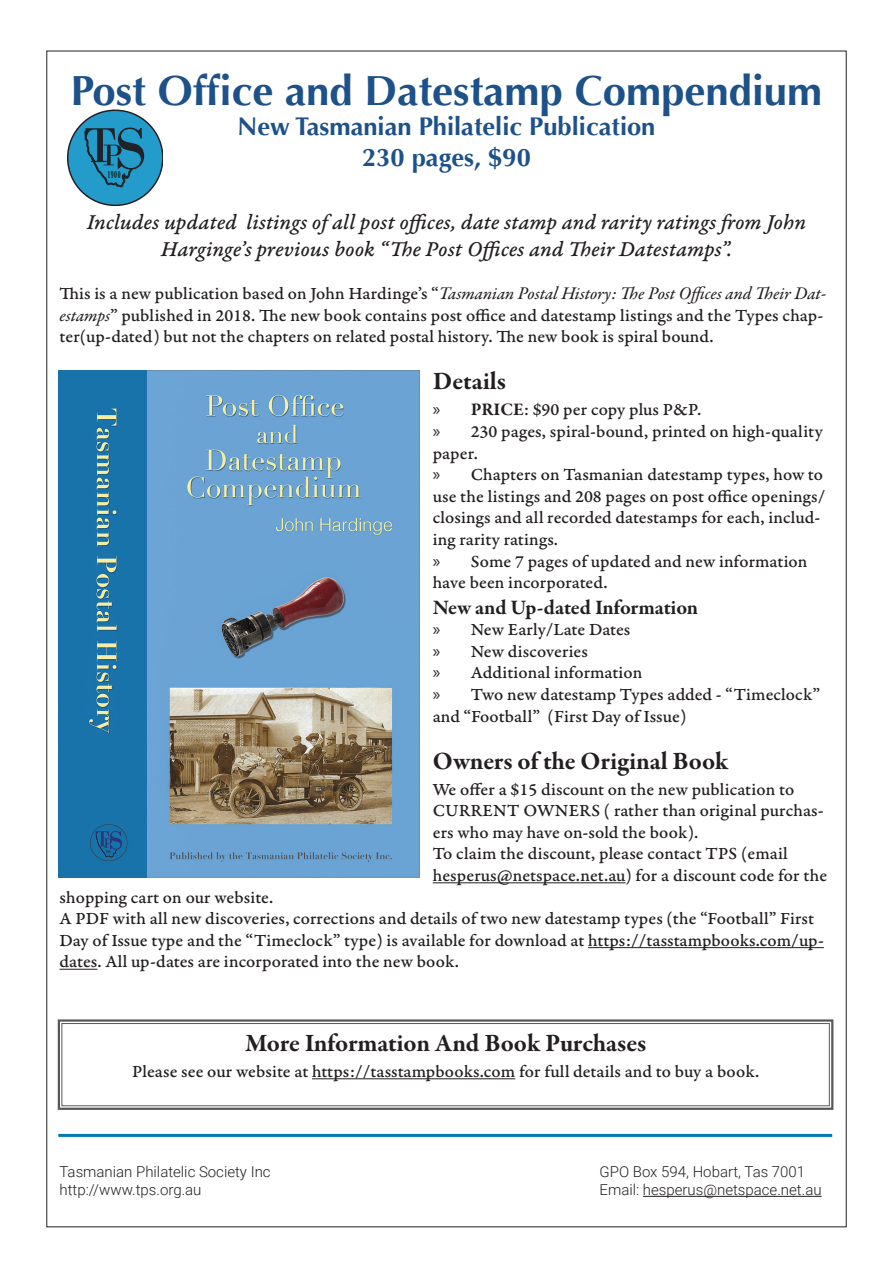
<style>
.page{position:relative;width:893px;height:1263px;background:#fff}
.page>*{position:absolute;margin:0;border:0;box-sizing:border-box;transform-origin:0 0}
.Chapter_Heading{font:700 42px "Optima";color:#1d5189}
.Body_Heading{font:700 25.5px "Garamond Premr Pro";color:#231f20}
.Chapter_Heading-2{font:700 25.5px "Optima";color:#1d5189}
.t1{font:22.5px/27px "Garamond Premr Pro Med It Capt";color:#231f20;text-align:center}
.Dot_points{font:700 21px "Garamond Premr Pro";letter-spacing:-.01em;color:#231f20}
.t2{font:18px/21.6px "Garamond Premr Pro Med Capt";color:#231f20}
.t3{font:300 15px "Roboto";color:#231f20}
.t4{font:9.3px "Birch Std";color:#050504}
.s1{font-family:"Garamond Premr Pro Med It"}
.s2{font-family:"Myriad Pro"}
.s3{font-family:"Garamond Premr Pro";font-weight:700}
</style>
<div class="page">
<hr style="left:433px;top:882px;width:192px;height:1px;background:#231f20">
<hr style="left:588px;top:947px;width:236px;height:1px;background:#231f20">
<hr style="left:60px;top:969px;width:37px;height:1px;background:#231f20">
<div style="left:68px;top:110px;width:95px;height:95px;background:#239ccc;border-radius:50%"></div>
<svg style="left:84px;top:128px;width:60px;height:60px"></svg>
<hr style="left:643px;top:1196px;width:179px;height:1px;background:#231f20">
<img style="left:58px;top:371px;width:362px;height:506px">
<svg style="left:57px;top:1019px;width:777px;height:91px"></svg>
<hr style="left:58px;top:1134px;width:774px;height:3px;background:#007bb3">
<p class="Chapter_Heading" style="left:71px;top:66px;width:753px">Post Office and Datestamp Compendium</p>
<p class="Chapter_Heading-2" style="left:238px;top:112px;width:419px">New Tasmanian Philatelic Publication</p>
<p class="Chapter_Heading-2" style="left:362px;top:142px;width:170px">230 pages, $90</p>
<p class="t4" style="left:108px;top:169px;width:14px">1900</p>
<p class="t1" style="left:87px;top:210px;width:721px">Includes updated listings of all post offices, date stamp and rarity ratings from John<br>Harginge’s previous book “The Post Offices and Their Datestamps”.</p>
<p class="t2" style="left:60px;top:283px;width:768px">This is a new publication based on John Hardinge’s “<span class="s1">Tasmanian Postal History: The Post Offices and Their Dat&shy;estamps</span>” published in 2018. The new book contains post office and datestamp listings and the Types chap&shy;ter(up-dated) but not the chapters on related postal history. The new book is spiral bound.</p>
<p class="Body_Heading" style="left:433px;top:366px;width:75px">Details</p>
<p class="t2" style="left:433px;top:399px;width:270px"><span class="s2">»</span> <span class="s3">PRICE</span>: $90 per copy plus P&amp;P.</p>
<p class="t2" style="left:433px;top:421px;width:392px"><span class="s2">»</span> 230 pages, spiral-bound, printed on high-quality paper.</p>
<p class="t2" style="left:433px;top:464px;width:394px"><span class="s2">»</span> Chapters on Tasmanian datestamp types, how to use the listings and 208 pages on post office openings/ closings and all recorded datestamps for each, includ&shy;ing rarity ratings.</p>
<p class="t2" style="left:433px;top:550px;width:376px"><span class="s2">»</span> Some 7 pages of updated and new information have been incorporated.</p>
<p class="Dot_points" style="left:433px;top:594px;width:267px">New and Up-dated Information</p>
<p class="t2" style="left:433px;top:619px;width:199px"><span class="s2">»</span> New Early/Late Dates</p>
<p class="t2" style="left:433px;top:641px;width:157px"><span class="s2">»</span> New discoveries</p>
<p class="t2" style="left:433px;top:662px;width:211px"><span class="s2">»</span> Additional information</p>
<p class="t2" style="left:433px;top:684px;width:389px"><span class="s2">»</span> Two new datestamp Types added - “Timeclock” and “Football” (First Day of Issue)</p>
<p class="Body_Heading" style="left:433px;top:745px;width:297px">Owners of the Original Book</p>
<p class="t2" style="left:433px;top:778px;width:392px">We offer a $15 discount on the new publication to<br>CURRENT OWNERS ( rather than original purchas&shy;ers who may have on-sold the book).</p>
<p class="t2" style="left:433px;top:843px;width:396px">To claim the discount, please contact TPS (email hesperus@netspace.net.au) for a discount code for the</p>
<p class="t2" style="left:60px;top:886px;width:215px">shopping cart on our website.</p>
<p class="t2" style="left:60px;top:908px;width:766px">A PDF with all new discoveries, corrections and details of two new datestamp types (the “Football” First<br>Day of Issue type and the “Timeclock” type) is available for download at https://tasstampbooks.com/up&shy;dates. All up-dates are incorporated into the new book.</p>
<p class="Body_Heading" style="left:245px;top:1027px;width:403px">More Information And Book Purchases</p>
<p class="t2" style="left:132px;top:1061px;width:628px">Please see our website at https://tasstampbooks.com for full details and to buy a book.</p>
<p class="t3" style="left:60px;top:1161px;width:213px">Tasmanian Philatelic Society Inc</p>
<p class="t3" style="left:600px;top:1161px;width:207px">GPO Box 594, Hobart, Tas 7001</p>
<p class="t3" style="left:60px;top:1179px;width:144px">http://www.tps.org.au</p>
<p class="t3" style="left:600px;top:1179px;width:224px">Email: hesperus@netspace.net.au</p>
</div>
